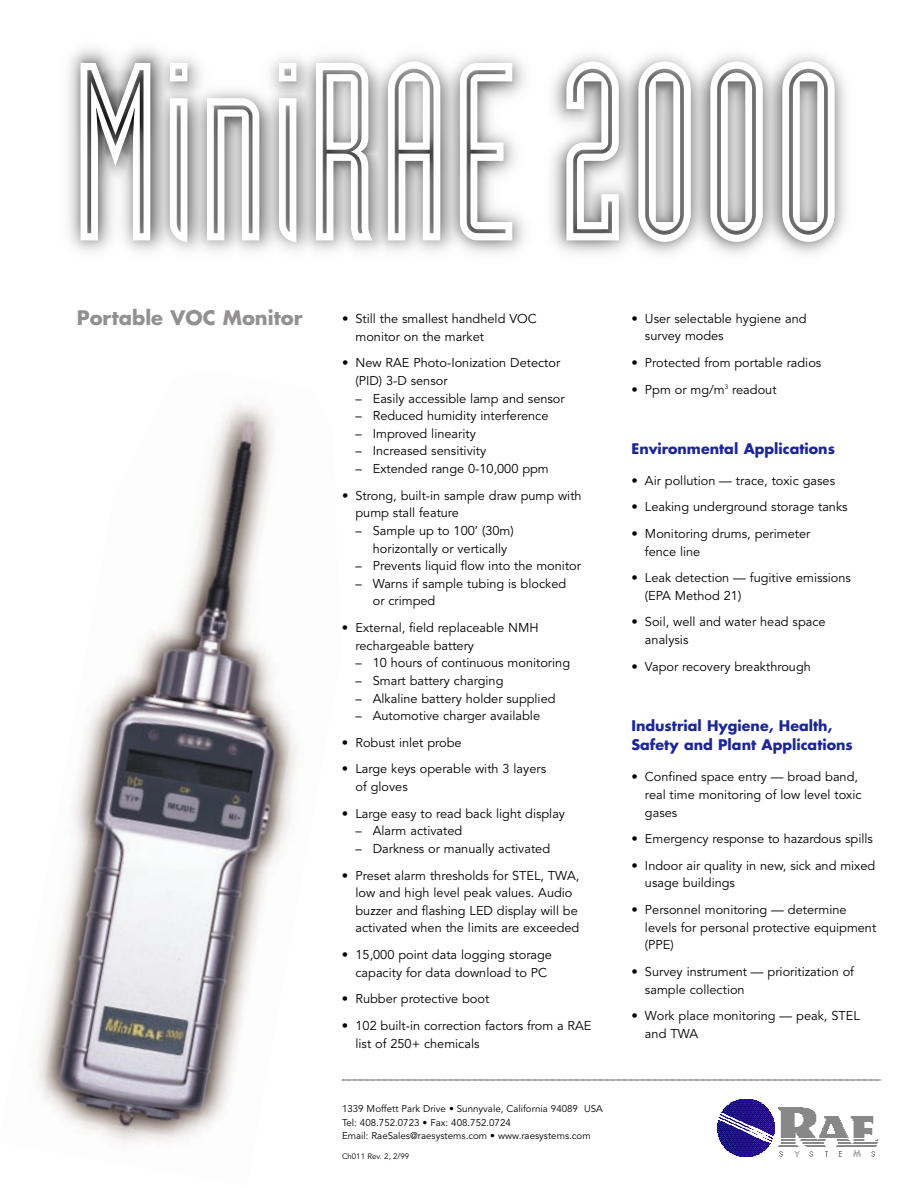
<style>
.page{position:relative;width:918px;height:1188px;background:#fff}
.page>*{position:absolute;margin:0;border:0;box-sizing:border-box;transform-origin:0 0}
.t1{font:248.55px "Industria Inline";letter-spacing:.01em;color:#fff;scale:.95 1}
.t2{font:700 19.5px "Futura";color:#929090}
.t3{font:700 14.25px/19.5px "Futura";color:#1c2696}
.t4{font:12.75px/17.7px "Avenir";color:#000}
.t5{font:9.75px/13.5px "Avenir";color:#000}
.t6{font:7.8px "Avenir";color:#000}
</style>
<div class="page">
<img style="left:68px;top:48px;width:778px;height:206px">
<img style="left:38px;top:404px;width:258px;height:739px">
<img style="left:716px;top:1100px;width:163px;height:57px">
<svg style="left:342px;top:1080px;width:540px;height:1px"></svg>
<h1 class="t1" style="left:72px;top:63px;width:814px">MiniRAE 2000</h1>
<h2 class="t2" style="left:77px;top:309px;width:227px">Portable VOC Monitor</h2>
<p class="t4" style="left:355px;top:311px;width:183px;text-indent:-13px">• Still the smallest handheld VOC monitor on the market</p>
<p class="t4" style="left:355px;top:355px;width:206px;text-indent:-13px">• New RAE Photo-Ionization Detector (PID) 3-D sensor</p>
<p class="t4" style="left:355px;top:391px;width:211px">– Easily accessible lamp and sensor</p>
<p class="t4" style="left:355px;top:408px;width:194px">– Reduced humidity interference</p>
<p class="t4" style="left:355px;top:426px;width:122px">– Improved linearity</p>
<p class="t4" style="left:355px;top:444px;width:132px">– Increased sensitivity</p>
<p class="t4" style="left:355px;top:461px;width:195px">– Extended range 0-10,000 ppm</p>
<p class="t4" style="left:355px;top:488px;width:228px;text-indent:-13px">• Strong, built-in sample draw pump with pump stall feature</p>
<p class="t4" style="left:373px;top:523px;width:142px;text-indent:-17px">– Sample up to 100’ (30m) horizontally or vertically</p>
<p class="t4" style="left:355px;top:558px;width:227px">– Prevents liquid flow into the monitor</p>
<p class="t4" style="left:373px;top:576px;width:195px;text-indent:-17px">– Warns if sample tubing is blocked or crimped</p>
<p class="t4" style="left:355px;top:620px;width:185px;text-indent:-13px">• External, field replaceable NMH rechargeable battery</p>
<p class="t4" style="left:355px;top:655px;width:216px">– 10 hours of continuous monitoring</p>
<p class="t4" style="left:355px;top:673px;width:150px">– Smart battery charging</p>
<p class="t4" style="left:355px;top:691px;width:202px">– Alkaline battery holder supplied</p>
<p class="t4" style="left:355px;top:708px;width:186px">– Automotive charger available</p>
<p class="t4" style="left:342px;top:735px;width:121px">• Robust inlet probe</p>
<p class="t4" style="left:355px;top:762px;width:192px;text-indent:-13px">• Large keys operable with 3 layers of gloves</p>
<p class="t4" style="left:342px;top:806px;width:225px">• Large easy to read back light display</p>
<p class="t4" style="left:355px;top:823px;width:108px">– Alarm activated</p>
<p class="t4" style="left:355px;top:841px;width:196px">– Darkness or manually activated</p>
<p class="t4" style="left:355px;top:868px;width:225px;text-indent:-13px">• Preset alarm thresholds for STEL, TWA, low and high level peak values. Audio buzzer and flashing LED display will be activated when the limits are exceeded</p>
<p class="t4" style="left:355px;top:947px;width:198px;text-indent:-13px">• 15,000 point data logging storage capacity for data download to PC</p>
<p class="t4" style="left:342px;top:991px;width:149px">• Rubber protective boot</p>
<p class="t4" style="left:355px;top:1018px;width:237px;text-indent:-13px">• 102 built-in correction factors from a RAE list of 250+ chemicals</p>
<p class="t5" style="left:342px;top:1103px;width:262px">1339 Moffett Park Drive • Sunnyvale, California 94089 USA<br>Tel: 408.752.0723 • Fax: 408.752.0724<br>Email: RaeSales@raesystems.com • www.raesystems.com</p>
<p class="t6" style="left:342px;top:1153px;width:69px">Ch011 Rev. 2, 2/99</p>
<p class="t4" style="left:645px;top:311px;width:163px;text-indent:-13px">• User selectable hygiene and survey modes</p>
<p class="t4" style="left:632px;top:355px;width:191px">• Protected from portable radios</p>
<p class="t4" style="left:632px;top:382px;width:147px">• Ppm or mg/m<sup>3</sup> readout</p>
<p class="t3" style="left:632px;top:440px;width:205px">Environmental Applications</p>
<p class="t4" style="left:632px;top:473px;width:205px">• Air pollution — trace, toxic gases</p>
<p class="t4" style="left:632px;top:499px;width:218px">• Leaking underground storage tanks</p>
<p class="t4" style="left:645px;top:526px;width:167px;text-indent:-13px">• Monitoring drums, perimeter fence line</p>
<p class="t4" style="left:645px;top:570px;width:208px;text-indent:-13px">• Leak detection — fugitive emissions (EPA Method 21)</p>
<p class="t4" style="left:645px;top:615px;width:182px;text-indent:-13px">• Soil, well and water head space analysis</p>
<p class="t4" style="left:632px;top:659px;width:181px">• Vapor recovery breakthrough</p>
<p class="t3" style="left:632px;top:717px;width:223px">Industrial Hygiene, Health,<br>Safety and Plant Applications</p>
<p class="t4" style="left:645px;top:769px;width:218px;text-indent:-13px">• Confined space entry — broad band, real time monitoring of low level toxic gases</p>
<p class="t4" style="left:632px;top:831px;width:243px">• Emergency response to hazardous spills</p>
<p class="t4" style="left:645px;top:858px;width:232px;text-indent:-13px">• Indoor air quality in new, sick and mixed usage buildings</p>
<p class="t4" style="left:645px;top:902px;width:233px;text-indent:-13px">• Personnel monitoring — determine levels for personal protective equipment (PPE)</p>
<p class="t4" style="left:645px;top:964px;width:211px;text-indent:-13px">• Survey instrument — prioritization of sample collection</p>
<p class="t4" style="left:645px;top:1008px;width:216px;text-indent:-13px">• Work place monitoring — peak, STEL and TWA</p>
</div>
